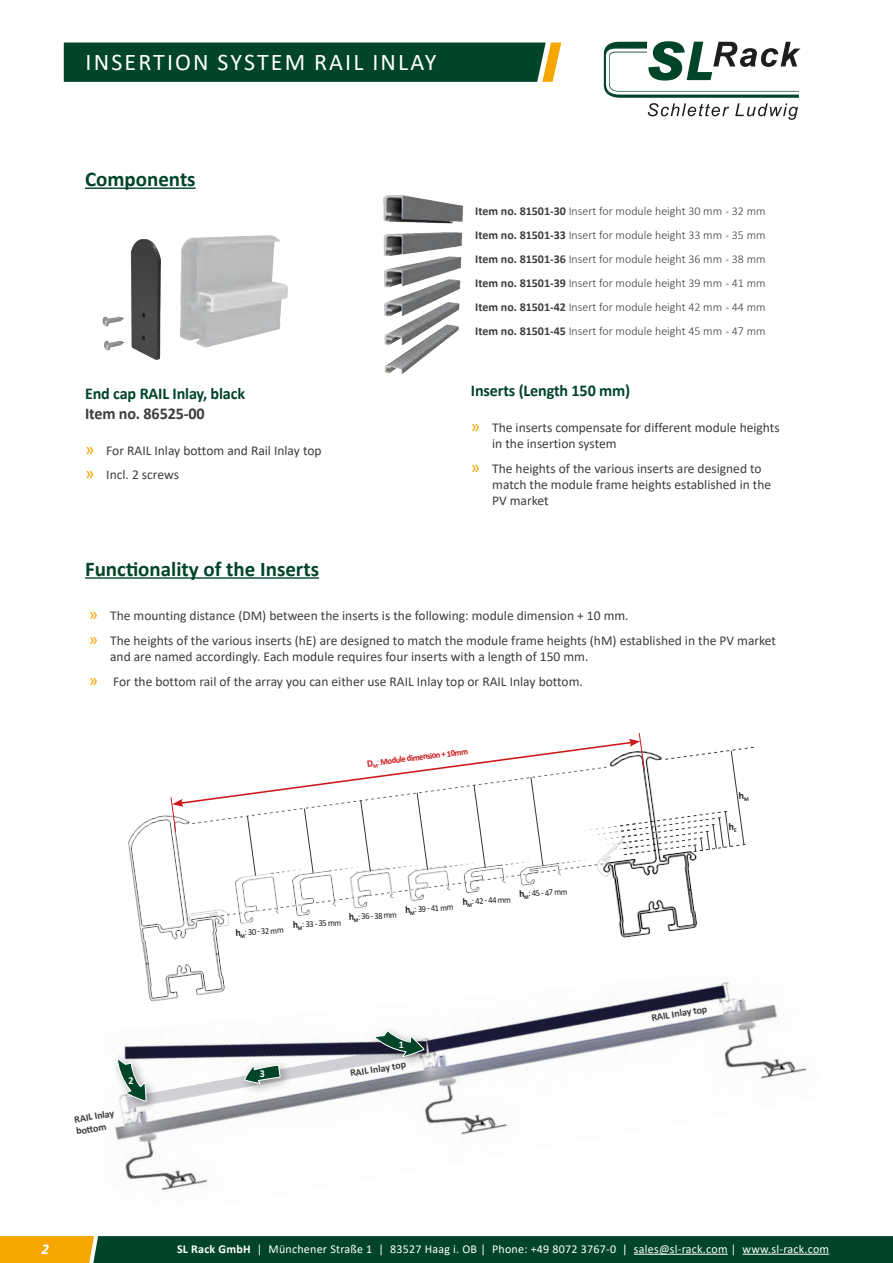
<style>
.page{position:relative;width:893px;height:1263px;background:#fff}
.page>*{position:absolute;margin:0;border:0;box-sizing:border-box;transform-origin:0 0}
.t1{font:24px "Calibri";letter-spacing:.09em;color:#fff}
.t2{font:700 21px "Calibri";color:#004529}
.t3{font:700 16.5px "Calibri";letter-spacing:-.01em;color:#004529}
.t4{font:700 16.5px "Calibri";letter-spacing:-.01em;color:#3d3d3c}
.t5{font:italic 700 15px "Calibri";color:#fff}
.t6{font:13.5px/16.2px "Calibri";color:#3d3d3c}
.t7{font:300 12px "Calibri";color:#3d3d3c}
.t8{font:12px "Calibri";letter-spacing:.02em;color:#fff}
.t9{font:700 10.5px "Calibri";color:#fff;scale:.95 1}
.t10{font:700 10.05px "Calibri";color:#3d3d3c}
.t11{font:9px "Calibri";color:#1d1d1b;scale:.95 1}
.t12{font:700 9px "Calibri";color:#cd171a;scale:.95 1}
.s1{font-size:18px;color:#f7a600}
.s2{font-weight:700}
.s3{font-size:10.05px}
.s4{font-weight:400}
.s5{font-weight:700;font-size:10.05px}
</style>
<div class="page">
<svg style="left:0;top:1236px;width:893px;height:27px;background:#1c5027"></svg>
<hr style="left:634px;top:1254px;width:94px;height:1px;background:#fff">
<hr style="left:742px;top:1254px;width:87px;height:1px;background:#fff">
<svg style="left:604px;top:41px;width:196px;height:79px"></svg>
<div style="left:64px;top:43px;width:497px;height:39px;background:#004529"></div>
<hr style="left:85px;top:188px;width:111px;height:1px;background:#004529">
<img style="left:102px;top:235px;width:186px;height:125px">
<img style="left:383px;top:195px;width:81px;height:179px">
<img style="left:128px;top:815px;width:95px;height:161px">
<img style="left:239px;top:916px;width:15px;height:8px">
<img style="left:618px;top:916px;width:79px;height:22px">
<img style="left:187px;top:916px;width:42px;height:15px">
<hr style="left:85px;top:577px;width:234px;height:2px;background:#004529">
<img style="left:115px;top:976px;width:692px;height:215px">
<img style="left:127px;top:1043px;width:300px;height:66px">
<div style="left:239px;top:1058px;width:55px;height:38px;background:#1d1d1b;opacity:.4"></div>
<svg style="left:244px;top:1062px;width:37px;height:26px"></svg>
<div style="left:369px;top:1025px;width:67px;height:43px;background:#1d1d1b;opacity:.41"></div>
<svg style="left:373px;top:1029px;width:52px;height:29px"></svg>
<div style="left:111px;top:1053px;width:48px;height:60px;background:#1d1d1b;opacity:.4"></div>
<svg style="left:116px;top:1057px;width:31px;height:45px"></svg>
<svg style="left:170px;top:733px;width:584px;height:183px"></svg>
<h1 class="t1" style="left:86px;top:45px;width:352px">INSERTION SYSTEM RAIL INLAY</h1>
<p class="t2" style="left:85px;top:164px;width:112px">Components</p>
<p class="t3" style="left:85px;top:382px;width:162px">End cap RAIL Inlay, black</p>
<p class="t4" style="left:85px;top:401px;width:121px">Item no. 86525-00</p>
<p class="t6" style="left:85px;top:442px;width:238px"><span class="s1">»</span> For RAIL Inlay bottom and Rail Inlay top</p>
<p class="t6" style="left:85px;top:466px;width:95px"><span class="s1">»</span> Incl. 2 screws</p>
<p class="t7" style="left:475px;top:203px;width:292px"><span class="s2">Item no. 81501-30</span> Insert for module height 30 mm - 32 mm</p>
<p class="t7" style="left:475px;top:227px;width:292px"><span class="s2">Item no. 81501-33</span> Insert for module height 33 mm - 35 mm</p>
<p class="t7" style="left:475px;top:251px;width:292px"><span class="s2">Item no. 81501-36</span> Insert for module height 36 mm - 38 mm</p>
<p class="t7" style="left:475px;top:275px;width:292px"><span class="s2">Item no. 81501-39</span> Insert for module height 39 mm - 41 mm</p>
<p class="t7" style="left:475px;top:299px;width:292px"><span class="s2">Item no. 81501-42</span> Insert for module height 42 mm - 44 mm</p>
<p class="t7" style="left:475px;top:323px;width:292px"><span class="s2">Item no. 81501-45</span> Insert for module height 45 mm - 47 mm</p>
<p class="t3" style="left:471px;top:379px;width:161px">Inserts (Length 150 mm)</p>
<p class="t6" style="left:492px;top:419px;width:289px;text-indent:-21px"><span class="s1">»</span> The inserts compensate for different module heights in the insertion system</p>
<p class="t6" style="left:492px;top:460px;width:281px;text-indent:-21px"><span class="s1">»</span> The heights of the various inserts are designed to match the module frame heights established in the<br>PV market</p>
<p class="t2" style="left:85px;top:554px;width:236px">Functionality of the Inserts</p>
<p class="t6" style="left:89px;top:607px;width:541px"><span class="s1">»</span> The mounting distance (DM) between the inserts is the following: module dimension + 10 mm.</p>
<p class="t6" style="left:110px;top:632px;width:667px;text-indent:-21px"><span class="s1">»</span> The heights of the various inserts (hE) are designed to match the module frame heights (hM) established in the PV market and are named accordingly. Each module requires four inserts with a length of 150 mm.</p>
<p class="t6" style="left:89px;top:673px;width:496px"><span class="s1">»</span> For the bottom rail of the array you can either use RAIL Inlay top or RAIL Inlay bottom.</p>
<p class="t10" style="left:73px;top:1112px;width:42px;rotate:-9deg">RAIL Inlay</p>
<p class="t10" style="left:75px;top:1124px;width:32px;rotate:-9deg">bott om</p>
<p class="t9" style="left:128px;top:1073px;width:7px">2</p>
<p class="t12" style="left:366px;top:757px;width:108px;rotate:-7deg"><span class="s3">D</span><sub>M</sub><span class="s4">:</span> Module dimension + 10mm</p>
<p class="t11" style="left:235px;top:926px;width:52px;rotate:-3deg"><span class="s5">h</span><sub>M</sub>: 30 - 32 mm</p>
<p class="t11" style="left:293px;top:918px;width:52px;rotate:-3deg"><span class="s5">h</span><sub>M</sub>: 33 - 35 mm</p>
<p class="t11" style="left:349px;top:911px;width:52px;rotate:-3deg"><span class="s5">h</span><sub>M</sub>: 36 - 38 mm</p>
<p class="t11" style="left:405px;top:903px;width:52px;rotate:-3deg"><span class="s5">h</span><sub>M</sub>: 39 - 41 mm</p>
<p class="t11" style="left:462px;top:895px;width:52px;rotate:-3deg"><span class="s5">h</span><sub>M</sub>: 42 - 44 mm</p>
<p class="t11" style="left:519px;top:888px;width:52px;rotate:-3deg"><span class="s5">h</span><sub>M</sub>: 45 - 47 mm</p>
<p class="t9" style="left:260px;top:1066px;width:7px">3</p>
<p class="t9" style="left:399px;top:1037px;width:7px">1</p>
<p class="t10" style="left:349px;top:1066px;width:58px;rotate:-9deg">RAIL Inlay top</p>
<p class="t10" style="left:650px;top:1010px;width:58px;rotate:-9deg">RAIL Inlay top</p>
<p class="t5" style="left:41px;top:1238px;width:9px">2</p>
<p class="t8" style="left:177px;top:1240px;width:654px"><span class="s2">SL Rack GmbH</span> | Münchener Straße 1 | 83527 Haag i. OB | Phone: +49 8072 3767-0 | sales@sl-rack.com | www.sl-rack.com</p>
</div>
